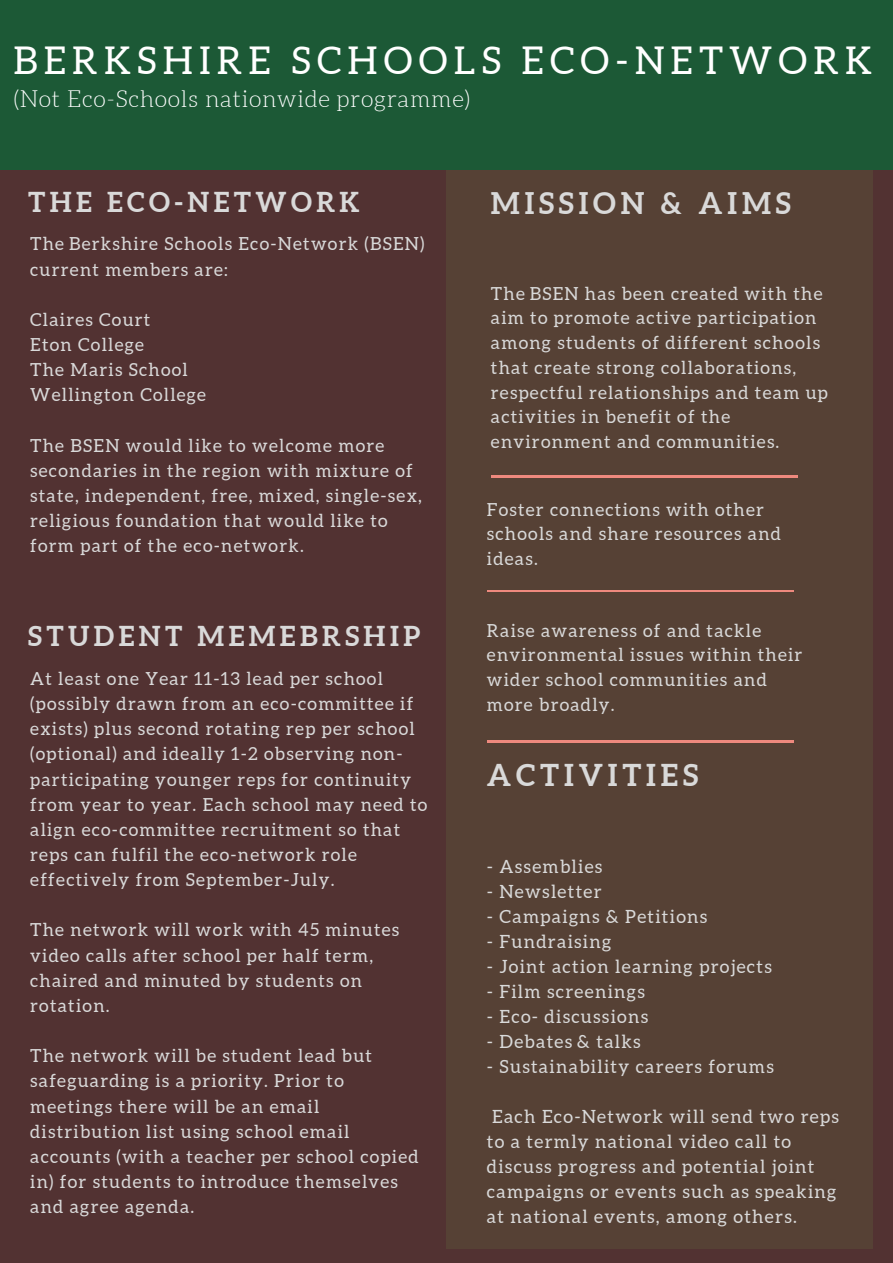
<style>
.page{position:relative;width:893px;height:1263px;background:#523232}
.page>*{position:absolute;margin:0;border:0;box-sizing:border-box;transform-origin:0 0}
.t1{font:38.25px "Aleo";letter-spacing:.16em;color:#fff}
.t2{font:700 30.15px "Aleo";letter-spacing:.16em;color:#d9d9d9}
.t3{font:700 29.78px "Aleo";letter-spacing:.16em;color:#d9d9d9}
.t4{font:700 27.45px "Aleo";letter-spacing:.16em;color:#d9d9d9}
.t5{font:300 23.17px "Aleo";letter-spacing:.03em;color:#fff}
.t6{font:18.23px/25px "Aleo";letter-spacing:.07em;color:#d9d9d9}
.t7{font:18px/25.1px "Aleo";letter-spacing:.07em;color:#d9d9d9}
</style>
<div class="page">
<div style="left:0;top:0;width:893px;height:170px;background:#1c5936"></div>
<div style="left:447px;top:170px;width:425px;height:1079px;background:#564135"></div>
<hr style="left:491px;top:476px;width:306px;height:1px;background:#ee897e">
<hr style="left:487px;top:590px;width:306px;height:2px;background:#ee897e">
<hr style="left:487px;top:741px;width:306px;height:1px;background:#ee897e">
<h1 class="t1" style="left:13px;top:39px;width:860px">BERKSHIRE SCHOOLS ECO-NETWORK</h1>
<p class="t5" style="left:13px;top:86px;width:458px">(Not Eco-Schools nationwide programme)</p>
<h3 class="t4" style="left:28px;top:186px;width:333px">THE ECO-NETWORK</h3>
<p class="t7" style="left:30px;top:231px;width:396px">The Berkshire Schools Eco-Network (BSEN) current members are:</p>
<p class="t7" style="left:30px;top:307px;width:177px">Claires Court<br>Eton College<br>The Maris School<br>Wellington College</p>
<p class="t7" style="left:30px;top:433px;width:393px">The BSEN would like to welcome more secondaries in the region with mixture of state, independent, free, mixed, single-sex, religious foundation that would like to form part of the eco-network.</p>
<h3 class="t4" style="left:28px;top:620px;width:393px">STUDENT MEMEBRSHIP</h3>
<p class="t7" style="left:30px;top:666px;width:398px">At least one Year 11-13 lead per school (possibly drawn from an eco-committee if exists) plus second rotating rep per school (optional) and ideally 1-2 observing non&shy;participating younger reps for continuity from year to year. Each school may need to align eco-committee recruitment so that reps can fulfil the eco-network role effectively from September-July.</p>
<p class="t7" style="left:30px;top:917px;width:370px">The network will work with 45 minutes video calls after school per half term, chaired and minuted by students on rotation.</p>
<p class="t7" style="left:30px;top:1043px;width:390px">The network will be student lead but safeguarding is a priority. Prior to meetings there will be an email distribution list using school email accounts (with a teacher per school copied in) for students to introduce themselves and agree agenda.</p>
<h3 class="t3" style="left:491px;top:186px;width:301px">MISSION &amp; AIMS</h3>
<p class="t7" style="left:491px;top:281px;width:338px;line-height:24.8px">The BSEN has been created with the aim to promote active participation among students of different schools that create strong collaborations, respectful relationships and team up activities in benefit of the environment and communities.</p>
<p class="t7" style="left:487px;top:497px;width:296px;line-height:24.8px">Foster connections with other schools and share resources and ideas.</p>
<p class="t7" style="left:487px;top:618px;width:317px;line-height:24.8px">Raise awareness of and tackle environmental issues within their wider school communities and more broadly.</p>
<h2 class="t2" style="left:487px;top:758px;width:213px">ACTIVITIES</h2>
<p class="t6" style="left:487px;top:853px;width:117px">- Assemblies</p>
<p class="t6" style="left:487px;top:878px;width:116px">- Newsletter</p>
<p class="t6" style="left:487px;top:904px;width:222px">- Campaigns &amp; Petitions</p>
<p class="t6" style="left:487px;top:929px;width:126px">- Fundraising</p>
<p class="t6" style="left:487px;top:954px;width:286px">- Joint action learning projects</p>
<p class="t6" style="left:487px;top:979px;width:159px">- Film screenings</p>
<p class="t6" style="left:487px;top:1004px;width:163px">- Eco- discussions</p>
<p class="t6" style="left:487px;top:1029px;width:155px">- Debates &amp; talks</p>
<p class="t6" style="left:487px;top:1054px;width:288px">- Sustainability careers forums</p>
<p class="t6" style="left:487px;top:1104px;width:353px">Each Eco-Network will send two reps to a termly national video call to discuss progress and potential joint campaigns or events such as speaking at national events, among others.</p>
</div>
